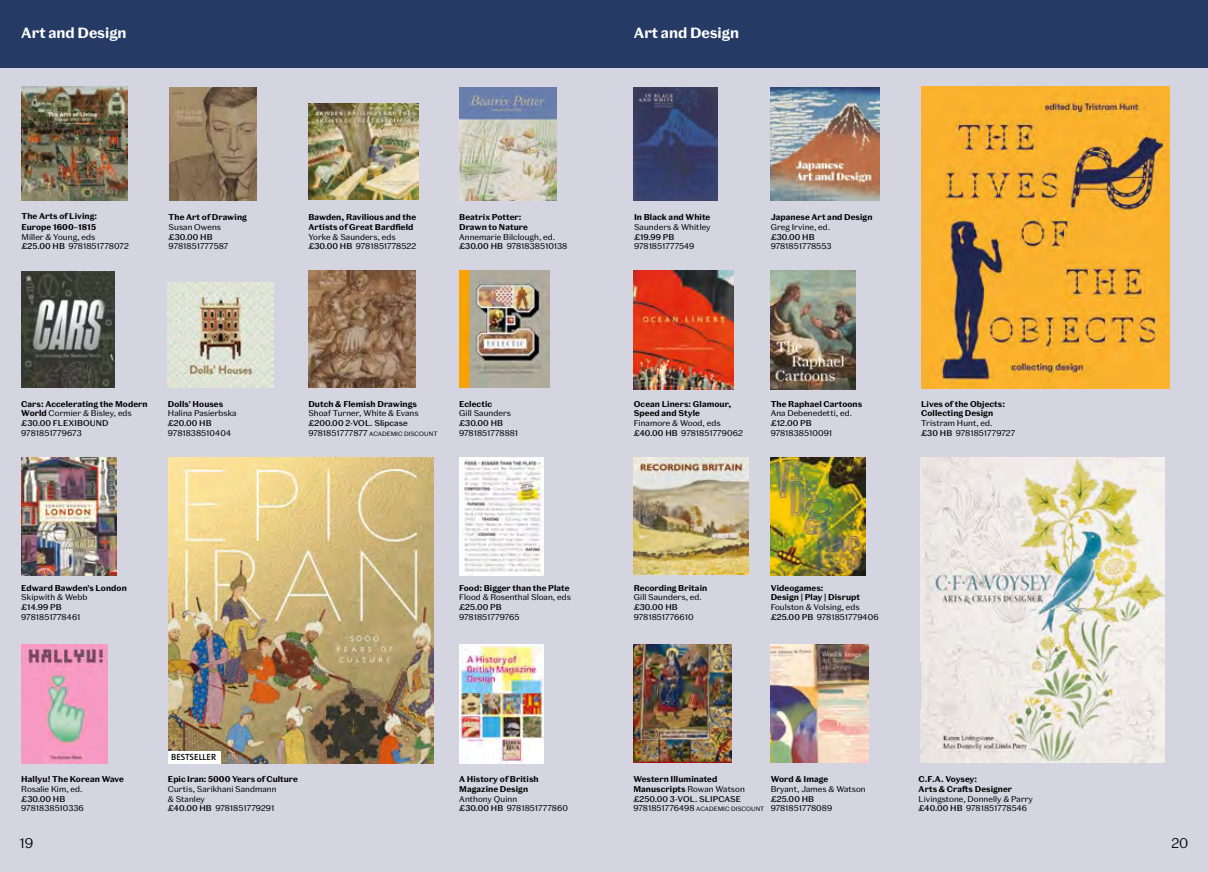
<style>
.page{position:relative;width:1208px;height:872px;background:#fff}
.page>*{position:absolute;margin:0;border:0;box-sizing:border-box;transform-origin:0 0}
.t1{font:700 14.25px "Spiller";color:#fff}
.t2{font:300 13.5px "Spiller";color:#000}
.t3{font:600 9px "V&A The Sans C6 s";color:#000}
.t4{font:8.1px/9.8px "Spiller";letter-spacing:.01em;color:#000}
.t5{font:700 8.1px/9.8px "Spiller";letter-spacing:.01em;color:#000}
.t6{font:500 8.1px "Spiller";letter-spacing:.01em;color:#000}
.t7{font:6px "Spiller";letter-spacing:.01em;color:#000}
.s1{font-weight:500}
.s2{font-weight:400}
.s3{font-size:8.1px}
</style>
<div class="page">
<div style="left:604px;top:0;width:604px;height:872px;background:#d5d4e1"></div>
<div style="left:0;top:0;width:604px;height:872px;background:#d5d4e1"></div>
<img style="left:21px;top:271px;width:94px;height:117px">
<img style="left:459px;top:644px;width:84px;height:119px">
<img style="left:633px;top:87px;width:85px;height:113px">
<img style="left:770px;top:87px;width:110px;height:113px">
<img style="left:21px;top:86px;width:106px;height:115px">
<img style="left:168px;top:282px;width:105px;height:106px">
<img style="left:168px;top:458px;width:265px;height:305px">
<img style="left:169px;top:87px;width:87px;height:114px">
<img style="left:308px;top:103px;width:110px;height:96px">
<img style="left:308px;top:270px;width:107px;height:118px">
<img style="left:459px;top:270px;width:90px;height:117px">
<img style="left:21px;top:458px;width:95px;height:117px">
<img style="left:459px;top:458px;width:85px;height:117px">
<img style="left:921px;top:86px;width:248px;height:302px">
<img style="left:634px;top:270px;width:99px;height:119px">
<img style="left:634px;top:458px;width:114px;height:116px">
<img style="left:770px;top:458px;width:95px;height:117px">
<img style="left:921px;top:458px;width:243px;height:304px">
<img style="left:633px;top:644px;width:98px;height:118px">
<img style="left:770px;top:644px;width:98px;height:118px">
<img style="left:770px;top:270px;width:85px;height:119px">
<div style="left:0;top:0;width:1208px;height:68px;background:#253a65"></div>
<div style="left:168px;top:750px;width:53px;height:13px;background:#fff"></div>
<img style="left:459px;top:87px;width:97px;height:113px">
<img style="left:21px;top:644px;width:87px;height:119px">
<h1 class="t1" style="left:21px;top:24px;width:107px">Art and Design</h1>
<h1 class="t1" style="left:634px;top:24px;width:107px">Art and Design</h1>
<p class="t5" style="left:21px;top:211px;width:77px;line-height:10.8px">The Arts of Living:<br>Europe 1600–1815</p>
<p class="t4" style="left:21px;top:232px;width:109px">Miller &amp; Young, eds<br><span class="s1">£25.00 HB</span> 9781851778072</p>
<p class="t5" style="left:169px;top:212px;width:80px">The Art of Drawing</p>
<p class="t4" style="left:169px;top:222px;width:54px">Susan Owens</p>
<p class="t6" style="left:169px;top:232px;width:45px">£30.00 HB</p>
<p class="t4" style="left:169px;top:241px;width:61px">9781851777587</p>
<p class="t5" style="left:308px;top:212px;width:109px">Bawden, Ravilious and the<br>Artists of Great Bardfield</p>
<p class="t4" style="left:308px;top:232px;width:109px">Yorke &amp; Saunders, eds <span class="s1">£30.00 HB</span> 9781851778522</p>
<p class="t5" style="left:459px;top:212px;width:70px">Beatrix Potter:<br>Drawn to Nature</p>
<p class="t4" style="left:459px;top:232px;width:110px">Annemarie Bilclough, ed. <span class="s1">£30.00 HB</span> 9781838510138</p>
<p class="t5" style="left:634px;top:212px;width:78px">In Black and White</p>
<p class="t4" style="left:634px;top:222px;width:78px">Saunders &amp; Whitley</p>
<p class="t6" style="left:634px;top:232px;width:42px">£19.99 PB</p>
<p class="t4" style="left:634px;top:241px;width:62px">9781851777549</p>
<p class="t5" style="left:770px;top:212px;width:103px">Japanese Art and Design</p>
<p class="t4" style="left:770px;top:222px;width:61px">Greg Irvine, ed.</p>
<p class="t6" style="left:770px;top:232px;width:45px">£30.00 HB</p>
<p class="t4" style="left:770px;top:241px;width:62px">9781851778553</p>
<p class="t5" style="left:21px;top:399px;width:128px">Cars: Accelerating the Modern<br>World <span class="s2">Cormier &amp; Bisley, eds </span><span class="s1">£30.00 FLEXIBOUND</span></p>
<p class="t4" style="left:21px;top:428px;width:62px">9781851779673</p>
<p class="t5" style="left:168px;top:399px;width:57px">Dolls’ Houses</p>
<p class="t4" style="left:168px;top:409px;width:70px">Halina Pasierbska</p>
<p class="t6" style="left:168px;top:418px;width:45px">£20.00 HB</p>
<p class="t4" style="left:168px;top:428px;width:65px">9781838510404</p>
<p class="t5" style="left:308px;top:399px;width:110px">Dutch &amp; Flemish Drawings</p>
<p class="t4" style="left:308px;top:409px;width:112px">Shoaf Turner, White &amp; Evans</p>
<p class="t6" style="left:308px;top:418px;width:101px">£200.00 2-VOL. Slipcase</p>
<p class="t7" style="left:308px;top:430px;width:130px"><span class="s3">9781851777877</span> ACADEMIC DISCOUNT</p>
<p class="t5" style="left:459px;top:399px;width:35px">Eclectic</p>
<p class="t4" style="left:459px;top:409px;width:53px">Gill Saunders</p>
<p class="t6" style="left:459px;top:418px;width:45px">£30.00 HB</p>
<p class="t4" style="left:459px;top:428px;width:61px">9781851778881</p>
<p class="t5" style="left:634px;top:399px;width:99px">Ocean Liners: Glamour,<br>Speed and Style</p>
<p class="t4" style="left:634px;top:418px;width:110px">Finamore &amp; Wood, eds <span class="s1">£40.00 HB</span> 9781851779062</p>
<p class="t5" style="left:770px;top:399px;width:93px">The Raphael Cartoons</p>
<p class="t4" style="left:770px;top:409px;width:83px">Ana Debenedetti, ed.</p>
<p class="t6" style="left:770px;top:418px;width:42px">£12.00 PB</p>
<p class="t4" style="left:770px;top:428px;width:63px">9781838510091</p>
<p class="t5" style="left:921px;top:399px;width:85px">Lives of the Objects:<br>Collecting Design</p>
<p class="t4" style="left:921px;top:418px;width:96px">Tristram Hunt, ed.<br><span class="s1">£30 HB</span> 9781851779727</p>
<p class="t5" style="left:21px;top:583px;width:107px">Edward Bawden’s London</p>
<p class="t4" style="left:21px;top:592px;width:68px">Skipwith &amp; Webb</p>
<p class="t6" style="left:21px;top:602px;width:42px">£14.99 PB</p>
<p class="t4" style="left:21px;top:612px;width:61px">9781851778461</p>
<p class="t5" style="left:459px;top:583px;width:112px">Food: Bigger than the Plate</p>
<p class="t4" style="left:459px;top:592px;width:113px">Flood &amp; Rosenthal Sloan, eds</p>
<p class="t6" style="left:459px;top:602px;width:44px">£25.00 PB</p>
<p class="t4" style="left:459px;top:612px;width:62px">9781851779765</p>
<p class="t5" style="left:634px;top:583px;width:75px">Recording Britain</p>
<p class="t4" style="left:634px;top:592px;width:69px">Gill Saunders, ed.</p>
<p class="t6" style="left:634px;top:602px;width:45px">£30.00 HB</p>
<p class="t4" style="left:634px;top:612px;width:61px">9781851776610</p>
<p class="t5" style="left:770px;top:583px;width:91px">Videogames:<br>Design | Play | Disrupt</p>
<p class="t4" style="left:770px;top:602px;width:109px">Foulston &amp; Volsing, eds <span class="s1">£25.00 PB</span> 9781851779406</p>
<p class="t3" style="left:171px;top:751px;width:47px">BESTSELLER</p>
<p class="t5" style="left:21px;top:774px;width:104px">Hallyu! The Korean Wave</p>
<p class="t4" style="left:21px;top:784px;width:63px">Rosalie Kim, ed.</p>
<p class="t6" style="left:21px;top:793px;width:45px">£30.00 HB</p>
<p class="t4" style="left:21px;top:803px;width:64px">9781838510336</p>
<p class="t5" style="left:168px;top:774px;width:131px">Epic Iran: 5000 Years of Culture</p>
<p class="t4" style="left:168px;top:784px;width:110px">Curtis, Sarikhani Sandmann &amp; Stanley<br><span class="s1">£40.00 HB</span> 9781851779291</p>
<p class="t5" style="left:459px;top:774px;width:81px">A History of British<br>Magazine Design</p>
<p class="t4" style="left:459px;top:793px;width:110px">Anthony Quinn<br><span class="s1">£30.00 HB</span> 9781851777860</p>
<p class="t5" style="left:633px;top:774px;width:113px">Western Illuminated<br>Manuscripts <span class="s2">Rowan Watson </span><span class="s1">£250.00 3-VOL. SLIPCASE</span></p>
<p class="t7" style="left:633px;top:805px;width:132px"><span class="s3">9781851776498</span> ACADEMIC DISCOUNT</p>
<p class="t5" style="left:770px;top:774px;width:59px">Word &amp; Image</p>
<p class="t4" style="left:770px;top:784px;width:96px">Bryant, James &amp; Watson</p>
<p class="t6" style="left:770px;top:793px;width:45px">£25.00 HB</p>
<p class="t4" style="left:770px;top:803px;width:63px">9781851778089</p>
<p class="t5" style="left:918px;top:774px;width:95px">C.F.A. Voysey:<br>Arts &amp; Crafts Designer</p>
<p class="t4" style="left:918px;top:793px;width:116px">Livingstone, Donnelly &amp; Parry <span class="s1">£40.00 HB</span> 9781851778546</p>
<h2 class="t2" style="left:19px;top:835px;width:15px">19</h2>
<h2 class="t2" style="left:1171px;top:835px;width:19px">20</h2>
</div>
